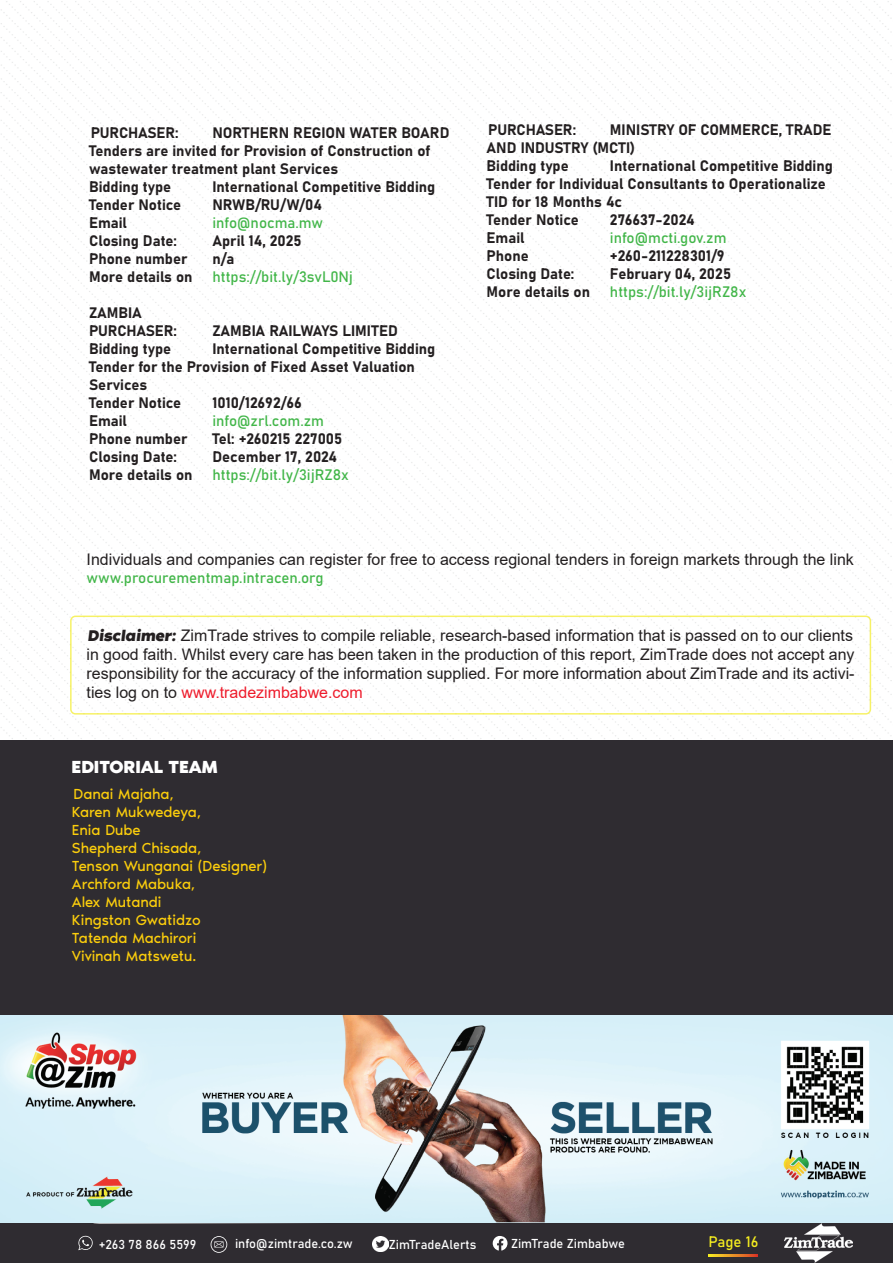
<style>
.page{position:relative;width:893px;height:1263px;background:#fff}
.page>*{position:absolute;margin:0;border:0;box-sizing:border-box;transform-origin:0 0}
.t1{font:700 18px "Noir Pro";color:#fff}
.t2{font:16.05px/19.2px "Arial";color:#231f20;text-align:justify}
.t3{font:15px/18px "Bahnschrift";color:#231f20}
.t4{font:15px/18px "Noir Pro";letter-spacing:-.01em;color:#fcce0c}
.t5{font:15px "Bahnschrift";color:#42b649}
.t6{font:15px "Bahnschrift";color:#f5ed20}
.t7{font:12.75px "Bahnschrift";color:#fff}
.s1{font-family:"Noir Pro";font-weight:700;font-style:italic}
.s2{color:#ee1c2c}
</style>
<div class="page">
<img style="left:0;top:1px;width:892px;height:738px">
<div style="left:0;top:1222px;width:893px;height:41px;background:#2f2c31"></div>
<svg style="left:708px;top:1254px;width:49px;height:2px"></svg>
<svg style="left:78px;top:1236px;width:15px;height:14px"></svg>
<svg style="left:211px;top:1236px;width:16px;height:17px"></svg>
<img style="left:373px;top:1236px;width:15px;height:15px">
<svg style="left:492px;top:1236px;width:16px;height:14px"></svg>
<img style="left:784px;top:1224px;width:68px;height:38px">
<div style="left:70px;top:615px;width:801px;height:99px;border:2px solid #f2eb17;border-radius:5px"></div>
<img style="left:0;top:1014px;width:893px;height:208px">
<div style="left:0;top:740px;width:893px;height:274px;background:#2f2c31"></div>
<p class="t3" style="left:89px;top:123px;width:362px;text-indent:123px">NORTHERN REGION WATER BOARD Tenders are invited for Provision of Construction of wastewater treatment plant Services<br>Bidding type</p>
<p class="t3" style="left:91px;top:123px;width:89px">PURCHASER:</p>
<p class="t3" style="left:212px;top:177px;width:224px">International Competitive Bidding</p>
<p class="t3" style="left:89px;top:195px;width:94px">Tender Notice</p>
<p class="t3" style="left:212px;top:195px;width:111px">NRWB/RU/W/04</p>
<p class="t3" style="left:89px;top:213px;width:39px">Email</p>
<p class="t5" style="left:212px;top:212px;width:112px">info@nocma.mw</p>
<p class="t3" style="left:89px;top:231px;width:89px">Closing Date:</p>
<p class="t3" style="left:212px;top:231px;width:91px">April 14, 2025</p>
<p class="t3" style="left:89px;top:249px;width:100px">Phone number</p>
<p class="t3" style="left:212px;top:249px;width:24px">n/a</p>
<p class="t3" style="left:89px;top:267px;width:105px">More details on</p>
<p class="t5" style="left:212px;top:266px;width:142px">https://bit.ly/3svL0Nj</p>
<p class="t3" style="left:89px;top:303px;width:89px">ZAMBIA<br>PURCHASER:</p>
<p class="t3" style="left:212px;top:321px;width:187px">ZAMBIA RAILWAYS LIMITED</p>
<p class="t3" style="left:89px;top:339px;width:348px;text-indent:123px">International Competitive Bidding<br>Tender for the Provision of Fixed Asset Valuation<br>Services<br>Tender Notice</p>
<p class="t3" style="left:89px;top:339px;width:84px">Bidding type</p>
<p class="t3" style="left:212px;top:393px;width:91px">1010/12692/66</p>
<p class="t3" style="left:89px;top:411px;width:39px">Email</p>
<p class="t5" style="left:212px;top:410px;width:113px">info@zrl.com.zm</p>
<p class="t3" style="left:89px;top:429px;width:100px">Phone number</p>
<p class="t3" style="left:212px;top:429px;width:131px">Tel: +260215 227005</p>
<p class="t3" style="left:89px;top:447px;width:89px">Closing Date:</p>
<p class="t3" style="left:212px;top:447px;width:126px">December 17, 2024</p>
<p class="t3" style="left:89px;top:465px;width:105px">More details on</p>
<p class="t5" style="left:212px;top:464px;width:138px">https://bit.ly/3ijRZ8x</p>
<p class="t3" style="left:487px;top:120px;width:346px;text-indent:123px">MINISTRY OF COMMERCE, TRADE<br>AND INDUSTRY (MCTI)<br>Bidding type</p>
<p class="t3" style="left:488px;top:120px;width:89px">PURCHASER:</p>
<p class="t3" style="left:487px;top:156px;width:348px;text-indent:123px">International Competitive Bidding<br>Tender for Individual Consultants to Operationalize<br>TID for 18 Months 4c<br>Tender Notice</p>
<p class="t3" style="left:610px;top:210px;width:86px">276637-2024</p>
<p class="t3" style="left:487px;top:228px;width:39px">Email</p>
<p class="t5" style="left:610px;top:227px;width:118px">info@mcti.gov.zm</p>
<p class="t3" style="left:487px;top:246px;width:44px">Phone</p>
<p class="t3" style="left:610px;top:246px;width:116px">+260-211228301/9</p>
<p class="t3" style="left:487px;top:264px;width:89px">Closing Date:</p>
<p class="t3" style="left:610px;top:264px;width:123px">February 04, 2025</p>
<p class="t3" style="left:487px;top:282px;width:105px">More details on</p>
<p class="t5" style="left:610px;top:281px;width:138px">https://bit.ly/3ijRZ8x</p>
<p class="t2" style="left:87px;top:550px;width:769px">Individuals and companies can register for free to access regional tenders in foreign markets through the link</p>
<p class="t5" style="left:87px;top:566px;width:239px">www.procurementmap.intracen.org</p>
<p class="t2" style="left:87px;top:625px;width:769px"><span class="s1">Disclaimer:</span> ZimTrade strives to compile reliable, research-based information that is passed on to our clients in good faith. Whilst every care has been taken in the production of this report, ZimTrade does not accept any responsibility for the accuracy of the information supplied. For more information about ZimTrade and its activi&shy;ties log on to <span class="s2">www.tradezimbabwe.com</span></p>
<p class="t1" style="left:72px;top:752px;width:148px">EDITORIAL TEAM</p>
<p class="t4" style="left:72px;top:784px;width:196px">Danai Majaha,<br>Karen Mukwedeya,<br>Enia Dube<br>Shepherd Chisada,<br>Tenson Wunganai (Designer)<br>Archford Mabuka,<br>Alex Mutandi<br>Kingston Gwatidzo<br>Tatenda Machirori<br>Vivinah Matswetu.</p>
<p class="t7" style="left:99px;top:1234px;width:99px">+263 78 866 5599</p>
<p class="t7" style="left:235px;top:1234px;width:119px">info@zimtrade.co.zw</p>
<p class="t7" style="left:389px;top:1234px;width:89px">ZimTradeAlerts</p>
<p class="t7" style="left:511px;top:1234px;width:115px">ZimTrade Zimbabwe</p>
<p class="t6" style="left:709px;top:1230px;width:51px">Page 16</p>
</div>
